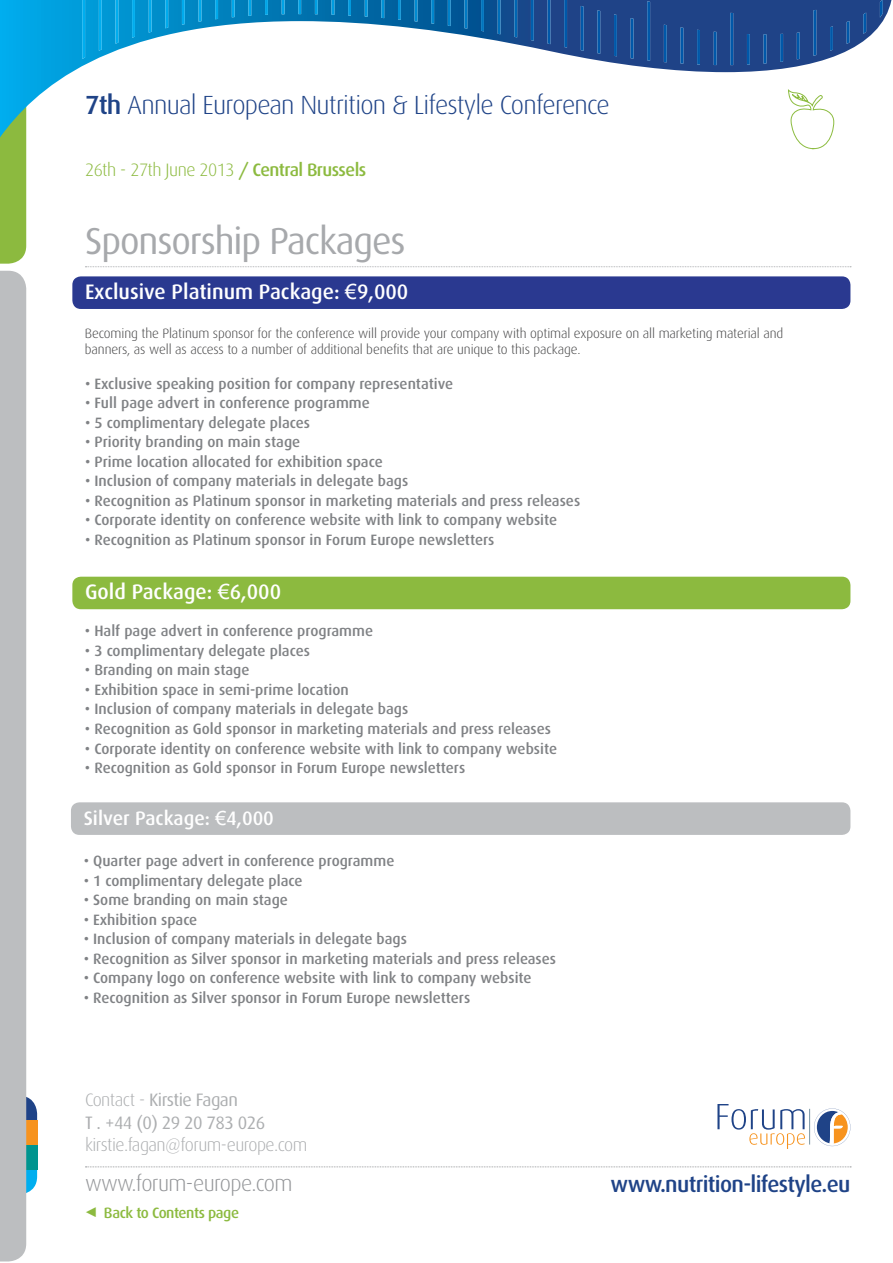
<style>
.page{position:relative;width:893px;height:1263px;background:#fff}
.page>*{position:absolute;margin:0;border:0;box-sizing:border-box;transform-origin:0 0}
.t1{font:37.5px "Dax";letter-spacing:-.03em;color:#a7a9ac}
.t2{font:300 26.25px "Dax";letter-spacing:-.03em;color:#1f4387}
.t3{font:500 22.5px "Dax";letter-spacing:-.03em;color:#1f4387}
.t4{font:300 22.2px "Dax";letter-spacing:-.03em;color:#939598}
.t5{font:500 21px "Dax";color:#fff}
.t6{font:500 19.5px "Dax";color:#fff}
.t7{font:18px/22.5px "Dax";letter-spacing:-.03em;color:#acaeb0}
.t8{font:300 18px "Dax";letter-spacing:-.03em;color:#8cba3f}
.t9{font:300 18px "Dax";letter-spacing:-.03em;color:#acaeb0}
.t10{font:500 15px "Dax";color:#808285}
.t11{font:500 15px "Dax";letter-spacing:-.03em;color:#8cba3f}
.t12{font:300 13.5px/16.2px "Dax";letter-spacing:-.01em;color:#414142}
.s1{font-weight:500}
.s2{font-family:"Arial";font-weight:400}
.s3{font-weight:300}
.s4{font-family:"Modern Pictograms";font-weight:400;font-size:24px}
</style>
<div class="page">
<svg style="left:85px;top:266px;width:766px;height:1px"></svg>
<svg style="left:717px;top:1104px;width:88px;height:45px"></svg>
<svg style="left:814px;top:1108px;width:36px;height:38px"></svg>
<hr style="left:809px;top:1109px;width:1px;height:35px;background:#7895a3">
<div style="left:0;top:137px;width:26px;height:127px;background:#8cba3f"></div>
<svg style="left:85px;top:1166px;width:766px;height:1px"></svg>
<div style="left:0;top:1120px;width:37px;height:74px;background:#00aeef;border-radius:18px"></div>
<div style="left:0;top:1096px;width:37px;height:74px;background:#1f4387;border-radius:18px"></div>
<div style="left:0;top:1120px;width:37px;height:25px;background:#f7931e"></div>
<div style="left:0;top:1145px;width:37px;height:25px;background:#00958f"></div>
<div style="left:0;top:271px;width:26px;height:990px;background:#bcbec0"></div>
<svg style="left:0;top:0;width:891px;height:137px"></svg>
<svg style="left:82px;top:0;width:801px;height:65px"></svg>
<svg style="left:788px;top:64px;width:46px;height:85px"></svg>
<div style="left:72px;top:276px;width:778px;height:33px;background:#2a3990;border-radius:9px"></div>
<div style="left:72px;top:577px;width:778px;height:32px;background:#8cba3f;border-radius:9px"></div>
<div style="left:71px;top:802px;width:779px;height:33px;background:#bcbec0;border-radius:9px"></div>
<h2 class="t2" style="left:85px;top:90px;width:526px"><span class="s1">7th</span> Annual European Nutrition &amp; Lifestyle Conference</h2>
<p class="t8" style="left:85px;top:159px;width:283px">26th - 27th June 2013 <span class="s1">/ Central Brussels</span></p>
<h1 class="t1" style="left:85px;top:220px;width:322px">Sponsorship Packages</h1>
<h3 class="t5" style="left:85px;top:280px;width:325px">Exclusive Platinum Package: <span class="s2">€</span>9,000</h3>
<p class="t12" style="left:85px;top:325px;width:700px">Becoming the Platinum sponsor for the conference will provide your company with optimal exposure on all marketing material and banners, as well as access to a number of additional benefits that are unique to this package.</p>
<p class="t10" style="left:85px;top:375px;width:370px">• Exclusive speaking position for company representative</p>
<p class="t10" style="left:85px;top:394px;width:286px">• Full page advert in conference programme</p>
<p class="t10" style="left:85px;top:414px;width:226px">• 5 complimentary delegate places</p>
<p class="t10" style="left:85px;top:433px;width:217px">• Priority branding on main stage</p>
<p class="t10" style="left:85px;top:453px;width:299px">• Prime location allocated for exhibition space</p>
<p class="t10" style="left:85px;top:472px;width:325px">• Inclusion of company materials in delegate bags</p>
<p class="t10" style="left:85px;top:492px;width:497px">• Recognition as Platinum sponsor in marketing materials and press releases</p>
<p class="t10" style="left:85px;top:511px;width:474px">• Corporate identity on conference website with link to company website</p>
<p class="t10" style="left:85px;top:531px;width:411px">• Recognition as Platinum sponsor in Forum Europe newsletters</p>
<h3 class="t5" style="left:85px;top:580px;width:198px">Gold Package: <span class="s2">€</span>6,000</h3>
<p class="t10" style="left:85px;top:623px;width:290px">• Half page advert in conference programme</p>
<p class="t10" style="left:85px;top:642px;width:226px">• 3 complimentary delegate places</p>
<p class="t10" style="left:85px;top:662px;width:166px">• Branding on main stage</p>
<p class="t10" style="left:85px;top:681px;width:265px">• Exhibition space in semi-prime location</p>
<p class="t10" style="left:85px;top:701px;width:325px">• Inclusion of company materials in delegate bags</p>
<p class="t10" style="left:85px;top:720px;width:468px">• Recognition as Gold sponsor in marketing materials and press releases</p>
<p class="t10" style="left:85px;top:740px;width:474px">• Corporate identity on conference website with link to company website</p>
<p class="t10" style="left:85px;top:759px;width:382px">• Recognition as Gold sponsor in Forum Europe newsletters</p>
<h3 class="t6" style="left:84px;top:808px;width:192px">Silver Package: <span class="s2">€</span>4,000</h3>
<p class="t10" style="left:84px;top:852px;width:312px">• Quarter page advert in conference programme</p>
<p class="t10" style="left:84px;top:872px;width:220px">• 1 complimentary delegate place</p>
<p class="t10" style="left:84px;top:891px;width:206px">• Some branding on main stage</p>
<p class="t10" style="left:84px;top:911px;width:115px">• Exhibition space</p>
<p class="t10" style="left:84px;top:930px;width:325px">• Inclusion of company materials in delegate bags</p>
<p class="t10" style="left:84px;top:950px;width:474px">• Recognition as Silver sponsor in marketing materials and press releases</p>
<p class="t10" style="left:84px;top:969px;width:449px">• Company logo on conference website with link to company website</p>
<p class="t10" style="left:84px;top:989px;width:388px">• Recognition as Silver sponsor in Forum Europe newsletters</p>
<p class="t7" style="left:85px;top:1089px;width:182px"><span class="s3">Contact -</span> Kirstie Fagan<br>T . +44 (0) 29 20 783 026</p>
<p class="t9" style="left:85px;top:1135px;width:224px">kirstie.fagan@forum-europe.com</p>
<h3 class="t4" style="left:85px;top:1171px;width:209px">www.forum-europe.com</h3>
<p class="t11" style="left:85px;top:1204px;width:156px"><span class="s4">&lt;</span> Back to Contents page</p>
<h3 class="t3" style="left:611px;top:1172px;width:241px">www.nutrition-lifestyle.eu</h3>
</div>
